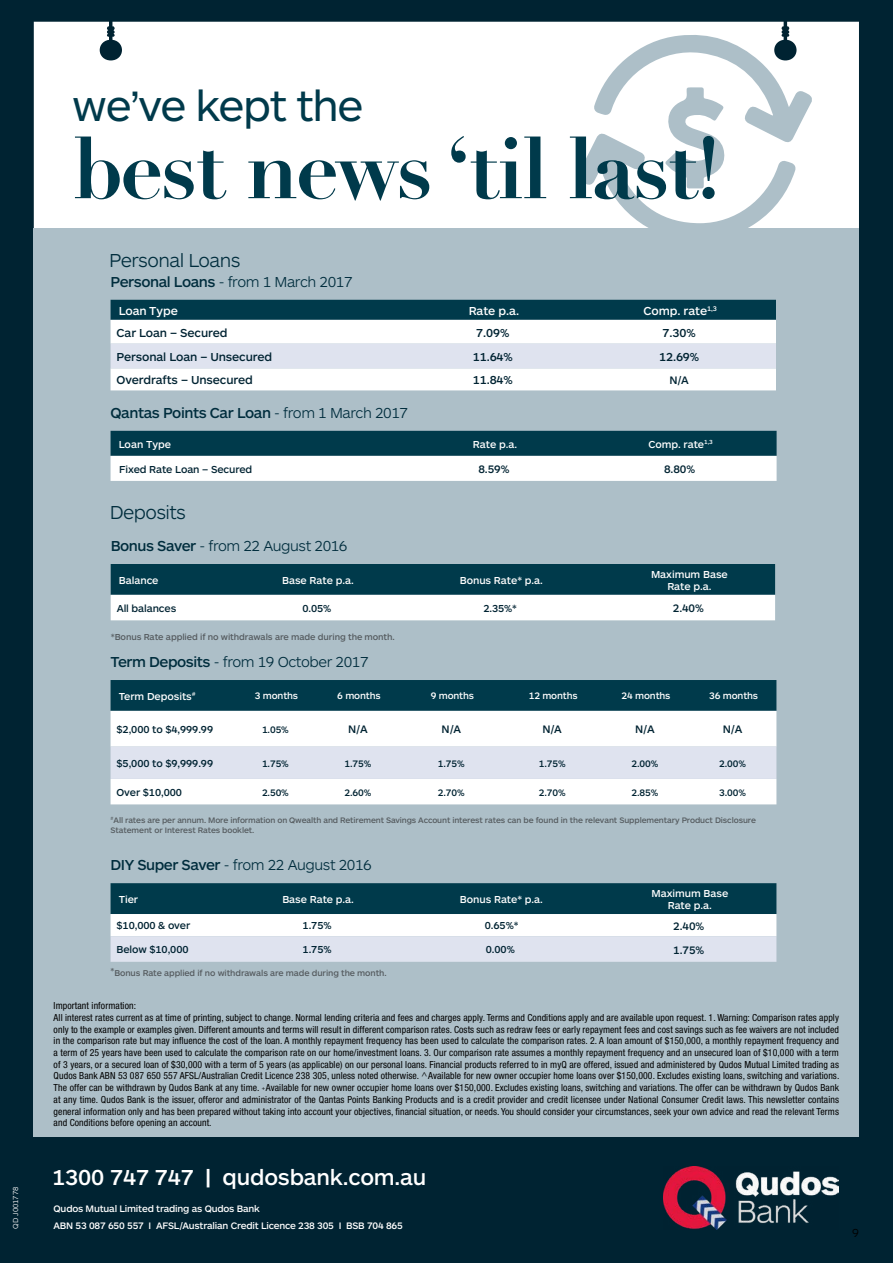
<style>
.page{position:relative;width:893px;height:1263px;background:#002332}
.page>*{position:absolute;margin:0;border:0;box-sizing:border-box;transform-origin:0 0}
.t1{font:700 85.5px "Didot LH";letter-spacing:-.03em;color:#003a4b}
.t2{font:44.1px "ARS Maquette";letter-spacing:-.03em;color:#003a4b}
.t3{font:500 22.5px "ARS Maquette";letter-spacing:-.01em;color:#fff}
.t4{font:300 19.5px "ARS Maquette";letter-spacing:-.03em;color:#002d3d}
.t5{font:300 15px "ARS Maquette";letter-spacing:-.03em;color:#002d3d}
.t6{font:500 15px "ARS Maquette";letter-spacing:-.03em;color:#002d3d}
.t7{font:500 12px "ARS Maquette";letter-spacing:-.01em;color:#002332}
.t8{font:500 12px "ARS Maquette";letter-spacing:-.005em;color:#fff}
.t9{font:300 12px "ARS Maquette";color:#000}
.t10{font:500 11.25px "ARS Maquette";letter-spacing:-.01em;color:#002332}
.t11{font:500 10.5px/12px "ARS Maquette";letter-spacing:-.005em;color:#fff;text-align:center}
.t12{font:500 10.5px "ARS Maquette";letter-spacing:-.01em;color:#002332}
.t13{font:condensed 9.75px/11.7px "Helvetica Neue";letter-spacing:.01em;color:#000}
.t14{font:500 9.75px "ARS Maquette";letter-spacing:-.02em;color:#fff}
.t15{font:500 9.75px "ARS Maquette";letter-spacing:-.01em;color:#002332}
.t16{font:500 9px "ARS Maquette";letter-spacing:-.01em;color:#555b5f}
.t17{font:500 8.7px "ARS Maquette";letter-spacing:-.01em;color:#555b5f}
.t18{font:500 8.25px/9.9px "ARS Maquette";letter-spacing:-.015em;color:#555b5f}
.t19{font:300 7.5px "ARS Maquette";color:#fff}
.s1{font-weight:500}
.s2{font-weight:300}
.s3{font-size:5.7px}
.s4{font-weight:700}
</style>
<div class="page">
<div style="left:34px;top:22px;width:825px;height:206px;background:#fff"></div>
<div style="left:34px;top:228px;width:825px;height:909px;background:#adbfc8"></div>
<svg style="left:107px;top:21px;width:8px;height:24px"></svg>
<svg style="left:578px;top:21px;width:234px;height:207px;background:#e3e9ec"></svg>
<img style="left:663px;top:1166px;width:176px;height:64px">
<svg style="left:111px;top:564px;width:664px;height:56px;background:#72929c"></svg>
<div style="left:111px;top:680px;width:665px;height:31px;background:#003a4b"></div>
<div style="left:111px;top:711px;width:665px;height:93px;background:#fff"></div>
<div style="left:111px;top:747px;width:665px;height:32px;background:#dfe3ef"></div>
<svg style="left:111px;top:883px;width:665px;height:79px;background:#90a8b3"></svg>
<div style="left:111px;top:300px;width:665px;height:20px;background:#003a4b"></div>
<div style="left:111px;top:320px;width:665px;height:70px;background:#fff"></div>
<div style="left:111px;top:344px;width:665px;height:24px;background:#dfe3ef"></div>
<svg style="left:111px;top:431px;width:666px;height:50px;background:#809da5"></svg>
<p class="t19" style="left:11px;top:1229px;width:44px;rotate:-90deg">QD J001778</p>
<h2 class="t2" style="left:72px;top:78px;width:292px">we’ve kept the</h2>
<h1 class="t1" style="left:72px;top:115px;width:650px">best news ‘til last!</h1>
<h3 class="t4" style="left:109px;top:247px;width:133px">Personal Loans</h3>
<h3 class="t5" style="left:111px;top:272px;width:244px"><span class="s1">Personal Loans</span> - from 1 March 2017</h3>
<p class="t8" style="left:119px;top:303px;width:61px">Loan Type</p>
<p class="t8" style="left:469px;top:303px;width:52px">Rate p.a.</p>
<p class="t8" style="left:643px;top:303px;width:75px">Comp. rate<sup>1,3</sup></p>
<p class="t7" style="left:117px;top:325px;width:112px">Car Loan – Secured</p>
<p class="t7" style="left:476px;top:325px;width:35px">7.09%</p>
<p class="t7" style="left:663px;top:325px;width:35px">7.30%</p>
<p class="t7" style="left:117px;top:349px;width:157px">Personal Loan – Unsecured</p>
<p class="t7" style="left:473px;top:349px;width:42px">11.64%</p>
<p class="t7" style="left:659px;top:349px;width:42px">12.69%</p>
<p class="t7" style="left:117px;top:372px;width:138px">Overdrafts – Unsecured</p>
<p class="t7" style="left:473px;top:372px;width:42px">11.84%</p>
<p class="t10" style="left:669px;top:373px;width:21px">N/A</p>
<h3 class="t6" style="left:111px;top:403px;width:299px">Qantas Points Car Loan <span class="s2">- from 1 March 2017</span></h3>
<p class="t11" style="left:119px;top:437px;width:54px">Loan Type</p>
<p class="t11" style="left:473px;top:437px;width:46px">Rate p.a.</p>
<p class="t11" style="left:648px;top:437px;width:66px">Comp. rate<sup>1,3</sup></p>
<p class="t12" style="left:119px;top:462px;width:135px">Fixed Rate Loan – Secured</p>
<p class="t10" style="left:478px;top:462px;width:33px">8.59%</p>
<p class="t10" style="left:664px;top:462px;width:33px">8.80%</p>
<h3 class="t4" style="left:110px;top:500px;width:78px">Deposits</h3>
<h3 class="t5" style="left:111px;top:536px;width:238px"><span class="s1">Bonus Saver</span> - from 22 August 2016</h3>
<p class="t11" style="left:119px;top:573px;width:41px">Balance</p>
<p class="t11" style="left:282px;top:573px;width:73px">Base Rate p.a.</p>
<p class="t11" style="left:460px;top:573px;width:85px">Bonus Rate* p.a.</p>
<p class="t11" style="left:651px;top:567px;width:78px">Maximum Base<br>Rate p.a.</p>
<p class="t12" style="left:117px;top:601px;width:61px">All balances</p>
<p class="t12" style="left:302px;top:601px;width:30px">0.05%</p>
<p class="t12" style="left:483px;top:601px;width:35px">2.35%*</p>
<p class="t10" style="left:673px;top:601px;width:33px">2.40%</p>
<p class="t16" style="left:111px;top:631px;width:286px">*Bonus Rate applied if no withdrawals are made during the month.</p>
<h3 class="t5" style="left:111px;top:652px;width:260px"><span class="s1">Term Deposits</span> - from 19 October 2017</h3>
<p class="t11" style="left:119px;top:689px;width:79px">Term Deposits<sup>#</sup></p>
<p class="t14" style="left:255px;top:690px;width:45px">3 months</p>
<p class="t14" style="left:337px;top:690px;width:45px">6 months</p>
<p class="t14" style="left:431px;top:690px;width:45px">9 months</p>
<p class="t14" style="left:529px;top:690px;width:50px">12 months</p>
<p class="t14" style="left:622px;top:690px;width:50px">24 months</p>
<p class="t14" style="left:709px;top:690px;width:50px">36 months</p>
<p class="t12" style="left:117px;top:722px;width:98px">$2,000 to $4,999.99</p>
<p class="t15" style="left:262px;top:723px;width:28px">1.05%</p>
<p class="t10" style="left:348px;top:722px;width:21px">N/A</p>
<p class="t10" style="left:442px;top:722px;width:21px">N/A</p>
<p class="t10" style="left:542px;top:722px;width:21px">N/A</p>
<p class="t10" style="left:635px;top:722px;width:21px">N/A</p>
<p class="t10" style="left:723px;top:722px;width:21px">N/A</p>
<p class="t12" style="left:117px;top:756px;width:98px">$5,000 to $9,999.99</p>
<p class="t15" style="left:262px;top:757px;width:28px">1.75%</p>
<p class="t15" style="left:344px;top:757px;width:28px">1.75%</p>
<p class="t15" style="left:438px;top:757px;width:28px">1.75%</p>
<p class="t15" style="left:539px;top:757px;width:28px">1.75%</p>
<p class="t15" style="left:631px;top:757px;width:28px">2.00%</p>
<p class="t15" style="left:719px;top:757px;width:28px">2.00%</p>
<p class="t12" style="left:117px;top:785px;width:67px">Over $10,000</p>
<p class="t15" style="left:262px;top:786px;width:28px">2.50%</p>
<p class="t15" style="left:344px;top:786px;width:28px">2.60%</p>
<p class="t15" style="left:438px;top:786px;width:28px">2.70%</p>
<p class="t15" style="left:539px;top:786px;width:28px">2.70%</p>
<p class="t15" style="left:631px;top:786px;width:28px">2.85%</p>
<p class="t15" style="left:719px;top:786px;width:28px">3.00%</p>
<p class="t18" style="left:111px;top:815px;width:647px"><sup>#</sup>All rates are per annum. More information on Qwealth and Retirement Savings Account interest rates can be found in the relevant Supplementary Product Disclosure<br>Statement or Interest Rates booklet.</p>
<h3 class="t5" style="left:111px;top:856px;width:263px"><span class="s1">DIY Super Saver</span> - from 22 August 2016</h3>
<p class="t11" style="left:119px;top:893px;width:21px">Tier</p>
<p class="t11" style="left:282px;top:893px;width:73px">Base Rate p.a.</p>
<p class="t11" style="left:460px;top:893px;width:85px">Bonus Rate* p.a.</p>
<p class="t11" style="left:651px;top:887px;width:78px">Maximum Base<br>Rate p.a.</p>
<p class="t12" style="left:117px;top:919px;width:75px">$10,000 &amp; over</p>
<p class="t12" style="left:303px;top:919px;width:30px">1.75%</p>
<p class="t12" style="left:485px;top:919px;width:35px">0.65%*</p>
<p class="t10" style="left:673px;top:918px;width:33px">2.40%</p>
<p class="t12" style="left:117px;top:943px;width:74px">Below $10,000</p>
<p class="t12" style="left:303px;top:943px;width:30px">1.75%</p>
<p class="t12" style="left:486px;top:943px;width:30px">0.00%</p>
<p class="t10" style="left:673px;top:942px;width:33px">1.75%</p>
<p class="t17" style="left:111px;top:967px;width:278px">*Bonus Rate applied if no withdrawals are made during the month.</p>
<p class="t13" style="left:54px;top:1000px;width:787px">Important information:<br>All interest rates current as at time of printing, subject to change. Normal lending criteria and fees and charges apply. Terms and Conditions apply and are available upon request. 1. Warning: Comparison rates apply only to the example or examples given. Different amounts and terms will result in different comparison rates. Costs such as redraw fees or early repayment fees and cost savings such as fee waivers are not included in the comparison rate but may influence the cost of the loan. A monthly repayment frequency has been used to calculate the comparison rates. 2. A loan amount of $150,000, a monthly repayment frequency and a term of 25 years have been used to calculate the comparison rate on our home/investment loans. 3. Our comparison rate assumes a monthly repayment frequency and an unsecured loan of $10,000 with a term of 3 years, or a secured loan of $30,000 with a term of 5 years (as applicable) on our personal loans. Financial products referred to in myQ are offered, issued and administered by Qudos Mutual Limited trading as Qudos Bank ABN 53 087 650 557 AFSL/Australian Credit Licence 238 305, unless noted otherwise. ^Available for new owner occupier home loans over $150,000. Excludes existing loans, switching and variations.<br>The offer can be withdrawn by Qudos Bank at any time. <span class="s3">+</span>Available for new owner occupier home loans over $150,000. Excludes existing loans, switching and variations. The offer can be withdrawn by Qudos Bank at any time. Qudos Bank is the issuer, offeror and administrator of the Qantas Points Banking Products and is a credit provider and credit licensee under National Consumer Credit laws. This newsletter contains general information only and has been prepared without taking into account your objectives, financial situation, or needs. You should consider your circumstances, seek your own advice and read the relevant Terms and Conditions before opening an account.</p>
<h3 class="t3" style="left:52px;top:1163px;width:376px">1300 747 747 <span class="s4">|</span> qudosbank.com.au</h3>
<p class="t14" style="left:54px;top:1202px;width:208px">Qudos Mutual Limited trading as Qudos Bank</p>
<p class="t14" style="left:54px;top:1219px;width:351px">ABN 53 087 650 557 I AFSL/Australian Credit Licence 238 305 I BSB 704 865</p>
<p class="t9" style="left:852px;top:1225px;width:8px">9</p>
</div>
